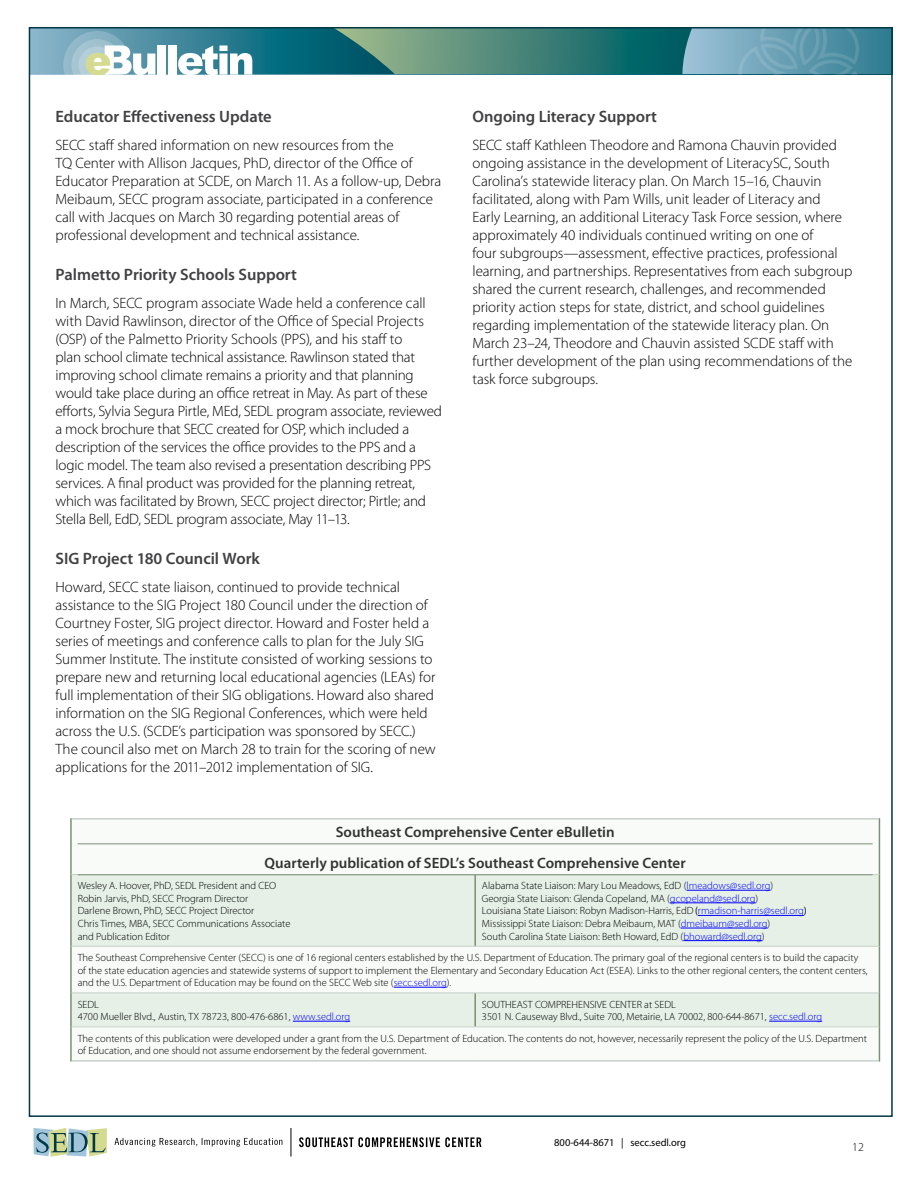
<style>
.page{position:relative;width:918px;height:1188px;background:#fff}
.page>*{position:absolute;margin:0;border:0;box-sizing:border-box;transform-origin:0 0}
.t1{font:600 16.5px "Myriad Pro";color:#414042}
.General-Body{font:300 15px/18px "Myriad Pro";letter-spacing:-.005em;color:#000}
.t2{font:600 15px/30.9px "Myriad Pro";color:#333;text-align:center}
.t3{font:300 12px "Myriad Pro";color:#000}
.t4{font:300 10.5px/12.6px "Myriad Pro";color:#000}
.t5{font:10.5px "Myriad Pro";color:#000}
.s1{color:#00f}
.s2{font-weight:400}
</style>
<div class="page">
<svg style="left:32px;top:30px;width:858px;height:45px;background:#579499"></svg>
<svg style="left:291px;top:1128px;width:1px;height:29px"></svg>
<svg style="left:115px;top:1138px;width:167px;height:9px"></svg>
<svg style="left:33px;top:1128px;width:74px;height:29px;background:#a3bcab"></svg>
<svg style="left:299px;top:1137px;width:182px;height:10px"></svg>
<svg style="left:77px;top:820px;width:802px;height:240px"></svg>
<svg style="left:72px;top:875px;width:807px;height:152px;fill:#e6f0e7"></svg>
<hr style="left:70px;top:818px;width:2px;height:57px;background:#7d9074">
<hr style="left:879px;top:818px;width:1px;height:57px;background:#7d9074">
<hr style="left:70px;top:875px;width:2px;height:71px;background:#7d9074">
<hr style="left:474px;top:875px;width:2px;height:71px;background:#7d9074">
<hr style="left:879px;top:875px;width:1px;height:71px;background:#7d9074">
<hr style="left:70px;top:946px;width:2px;height:47px;background:#7d9074">
<hr style="left:879px;top:946px;width:1px;height:47px;background:#7d9074">
<hr style="left:70px;top:993px;width:2px;height:34px;background:#7d9074">
<hr style="left:474px;top:993px;width:2px;height:34px;background:#7d9074">
<hr style="left:879px;top:993px;width:1px;height:34px;background:#7d9074">
<hr style="left:70px;top:1027px;width:2px;height:35px;background:#7d9074">
<hr style="left:879px;top:1027px;width:1px;height:35px;background:#7d9074">
<hr style="left:72px;top:946px;width:403px;height:1px;background:#cad3cd">
<hr style="left:475px;top:946px;width:404px;height:1px;background:#cad3cd">
<hr style="left:72px;top:1027px;width:403px;height:1px;background:#cad3cd">
<hr style="left:475px;top:1027px;width:404px;height:1px;background:#cad3cd">
<hr style="left:72px;top:993px;width:403px;height:1px;background:#c7d1ca">
<hr style="left:475px;top:993px;width:404px;height:1px;background:#c7d1ca">
<hr style="left:72px;top:818px;width:403px;height:2px;background:#c7d1ca">
<hr style="left:475px;top:818px;width:404px;height:2px;background:#c7d1ca">
<hr style="left:72px;top:874px;width:403px;height:1px;background:#c7d1ca">
<hr style="left:475px;top:874px;width:404px;height:1px;background:#c7d1ca">
<hr style="left:72px;top:1060px;width:403px;height:2px;background:#c7d1ca">
<hr style="left:475px;top:1060px;width:404px;height:2px;background:#c7d1ca">
<hr style="left:78px;top:844px;width:795px;height:1px;background:#7d9074">
<hr style="left:78px;top:875px;width:795px;height:1px;background:#7d9074">
<hr style="left:687px;top:890px;width:83px;height:1px;background:#00f">
<hr style="left:670px;top:903px;width:86px;height:1px;background:#00f">
<hr style="left:698px;top:915px;width:106px;height:1px;background:#00f">
<hr style="left:681px;top:928px;width:87px;height:1px;background:#00f">
<hr style="left:683px;top:940px;width:79px;height:1px;background:#00f">
<hr style="left:394px;top:987px;width:53px;height:1px;background:#00f">
<hr style="left:293px;top:1021px;width:57px;height:1px;background:#00f">
<hr style="left:769px;top:1021px;width:53px;height:1px;background:#00f">
<p class="t1" style="left:55px;top:106px;width:218px">Educator Effectiveness Update</p>
<p class="General-Body" style="left:55px;top:136px;width:387px">SECC staff shared information on new resources from the<br>TQ Center with Allison Jacques, PhD, director of the Office of Educator Preparation at SCDE, on March 11. As a follow-up, Debra Meibaum, SECC program associate, participated in a conference call with Jacques on March 30 regarding potential areas of professional development and technical assistance.</p>
<p class="t1" style="left:55px;top:264px;width:243px">Palmetto Priority Schools Support</p>
<p class="General-Body" style="left:55px;top:294px;width:388px">In March, SECC program associate Wade held a conference call with David Rawlinson, director of the Office of Special Projects (OSP) of the Palmetto Priority Schools (PPS), and his staff to<br>plan school climate technical assistance. Rawlinson stated that improving school climate remains a priority and that planning would take place during an office retreat in May. As part of these efforts, Sylvia Segura Pirtle, MEd, SEDL program associate, reviewed a mock brochure that SECC created for OSP, which included a description of the services the office provides to the PPS and a logic model. The team also revised a presentation describing PPS services. A final product was provided for the planning retreat, which was facilitated by Brown, SECC project director; Pirtle; and Stella Bell, EdD, SEDL program associate, May 11–13.</p>
<p class="t1" style="left:55px;top:548px;width:206px">SIG Project 180 Council Work</p>
<p class="General-Body" style="left:55px;top:578px;width:382px">Howard, SECC state liaison, continued to provide technical assistance to the SIG Project 180 Council under the direction of Courtney Foster, SIG project director. Howard and Foster held a series of meetings and conference calls to plan for the July SIG Summer Institute. The institute consisted of working sessions to prepare new and returning local educational agencies (LEAs) for full implementation of their SIG obligations. Howard also shared information on the SIG Regional Conferences, which were held across the U.S. (SCDE’s participation was sponsored by SECC.)<br>The council also met on March 28 to train for the scoring of new applications for the 2011–2012 implementation of SIG.</p>
<p class="t1" style="left:472px;top:106px;width:186px">Ongoing Literacy Support</p>
<p class="General-Body" style="left:472px;top:136px;width:381px">SECC staff Kathleen Theodore and Ramona Chauvin provided ongoing assistance in the development of LiteracySC, South Carolina’s statewide literacy plan. On March 15–16, Chauvin facilitated, along with Pam Wills, unit leader of Literacy and Early Learning, an additional Literacy Task Force session, where approximately 40 individuals continued writing on one of<br>four subgroups—assessment, effective practices, professional learning, and partnerships. Representatives from each subgroup shared the current research, challenges, and recommended priority action steps for state, district, and school guidelines regarding implementation of the statewide literacy plan. On March 23–24, Theodore and Chauvin assisted SCDE staff with further development of the plan using recommendations of the task force subgroups.</p>
<p class="t2" style="left:265px;top:816px;width:423px">Southeast Comprehensive Center eBulletin<br>Quarterly publication of SEDL’s Southeast Comprehensive Center</p>
<p class="t4" style="left:78px;top:880px;width:214px">Wesley A. Hoover, PhD, SEDL President and CEO Robin Jarvis, PhD, SECC Program Director<br>Darlene Brown, PhD, SECC Project Director<br>Chris Times, MBA, SECC Communications Associate and Publication Editor</p>
<p class="t4" style="left:482px;top:880px;width:326px">Alabama State Liaison: Mary Lou Meadows, EdD (<span class="s1">lmeadows@sedl.org</span>)<br>Georgia State Liaison: Glenda Copeland, MA (<span class="s1">gcopeland@sedl.org</span>)<br>Louisiana State Liaison: Robyn Madison-Harris, EdD<span class="s2">(</span><span class="s1">rmadison-harris@sedl.org</span><span class="s2">)<br></span>Mississippi State Liaison: Debra Meibaum, MAT (<span class="s1">dmeibaum@sedl.org</span>)<br>South Carolina State Liaison: Beth Howard, EdD (<span class="s1">bhoward@sedl.org</span>)</p>
<p class="t4" style="left:78px;top:951px;width:791px">The Southeast Comprehensive Center (SECC) is one of 16 regional centers established by the U.S. Department of Education. The primary goal of the regional centers is to build the capacity of the state education agencies and statewide systems of support to implement the Elementary and Secondary Education Act (ESEA). Links to the other regional centers, the content centers, and the U.S. Department of Education may be found on the SECC Web site (<span class="s1">secc.sedl.org</span>).</p>
<p class="t4" style="left:78px;top:998px;width:274px">SEDL<br>4700 Mueller Blvd., Austin, TX 78723, 800-476-6861, <span class="s1">www.sedl.org</span></p>
<p class="t4" style="left:482px;top:998px;width:342px">SOUTHEAST COMPREHENSIVE CENTER at SEDL<br>3501 N. Causeway Blvd., Suite 700, Metairie, LA 70002, 800-644-8671, <span class="s1">secc.sedl.org</span></p>
<p class="t4" style="left:78px;top:1032px;width:791px">The contents of this publication were developed under a grant from the U.S. Department of Education. The contents do not, however, necessarily represent the policy of the U.S. Department of Education, and one should not assume endorsement by the federal government.</p>
<p class="t5" style="left:554px;top:1136px;width:133px">800-644-8671 | secc.sedl.org</p>
<p class="t3" style="left:852px;top:1141px;width:13px">12</p>
</div>
